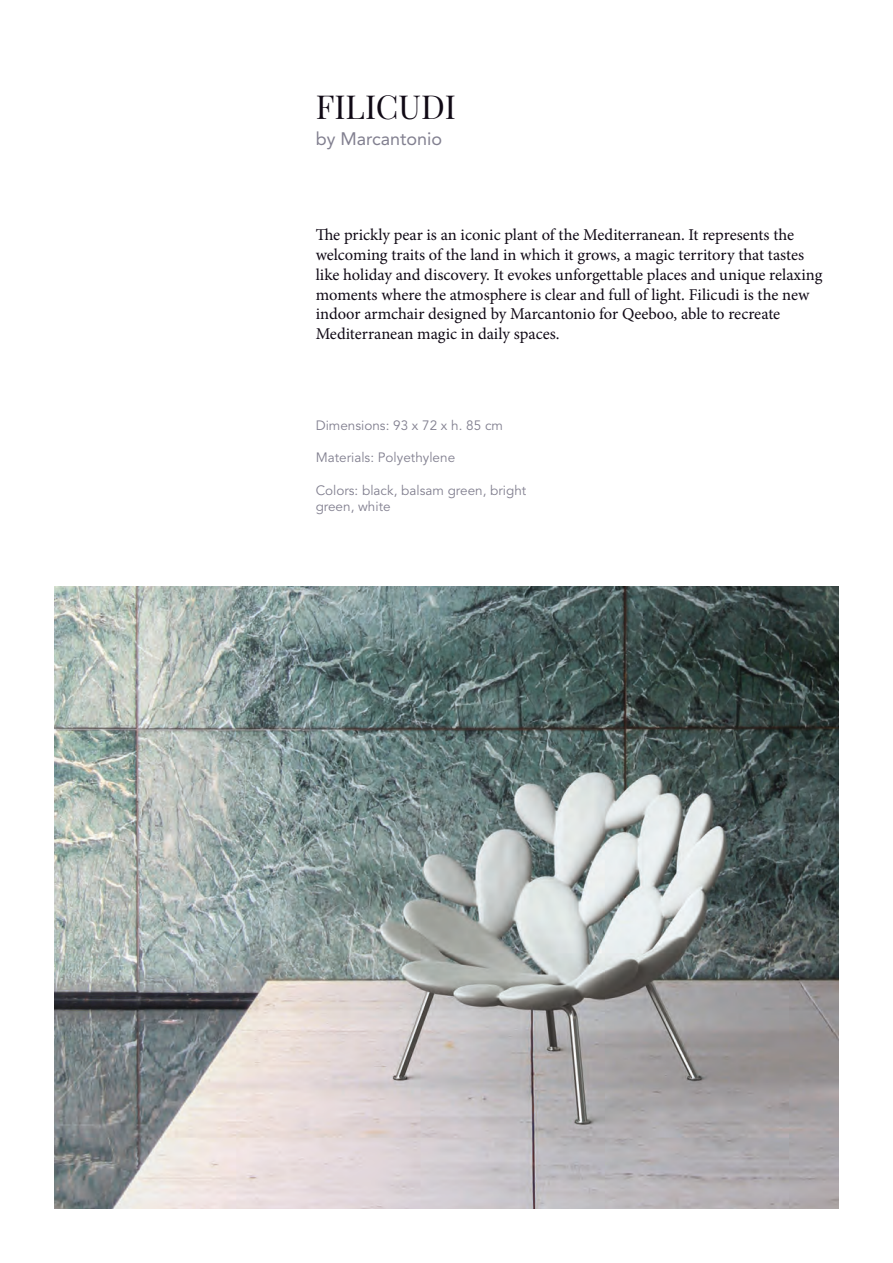
<style>
.page{position:relative;width:893px;height:1263px;background:#fff}
.page>*{position:absolute;margin:0;border:0;box-sizing:border-box;transform-origin:0 0}
.t1{font:33px "Playfair Display SC";color:#100915}
.t2{font:18px "Avenir LT Std";color:#828090}
.t3{font:16.5px/19.8px "Minion Pro";color:#100915}
.t4{font:13.5px/16.2px "Avenir LT Std";color:#828090}
</style>
<div class="page">
<img style="left:54px;top:587px;width:785px;height:622px">
<p class="t1" style="left:316px;top:87px;width:142px">FILICUDI</p>
<p class="t2" style="left:316px;top:128px;width:128px">by Marcantonio</p>
<p class="t3" style="left:316px;top:225px;width:508px">The prickly pear is an iconic plant of the Mediterranean. It represents the welcoming traits of the land in which it grows, a magic territory that tastes like holiday and discovery. It evokes unforgettable places and unique relaxing moments where the atmosphere is clear and full of light. Filicudi is the new indoor armchair designed by Marcantonio for Qeeboo, able to recreate Mediterranean magic in daily spaces.</p>
<p class="t4" style="left:316px;top:417px;width:189px">Dimensions: 93 x 72 x h. 85 cm</p>
<p class="t4" style="left:316px;top:450px;width:141px">Materials: Polyethylene</p>
<p class="t4" style="left:316px;top:482px;width:212px">Colors: black, balsam green, bright green, white</p>
</div>
